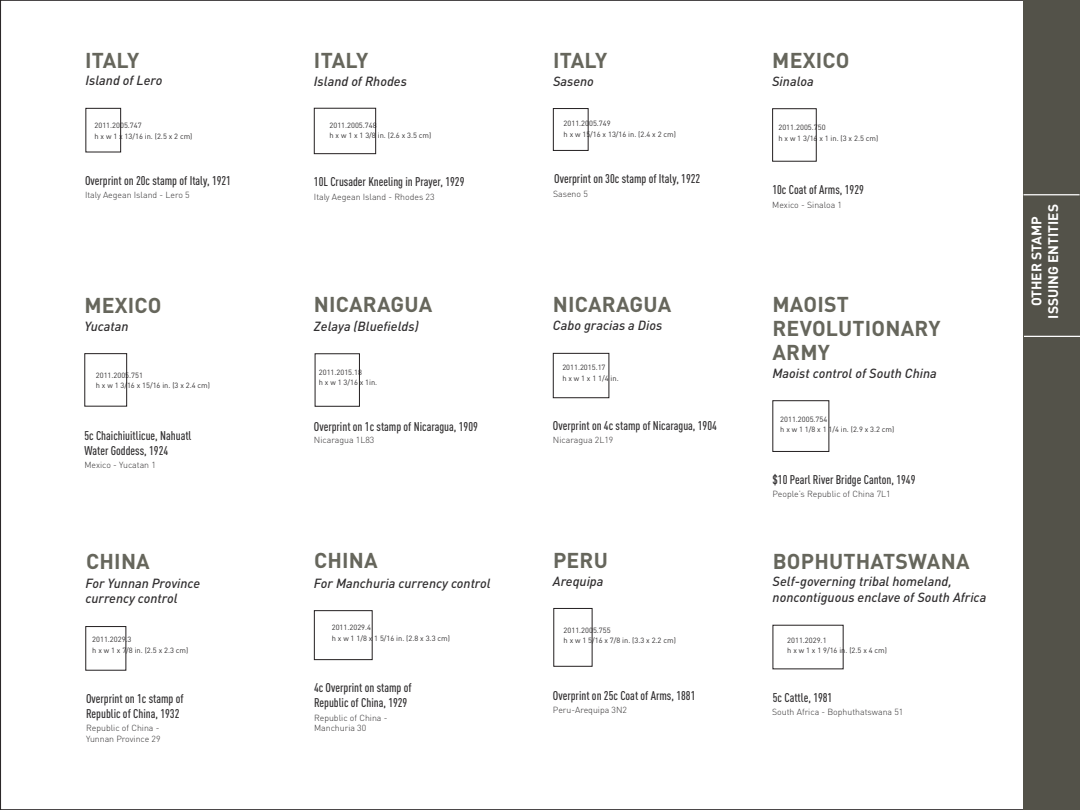
<style>
.page{position:relative;width:1080px;height:810px;background:#fff}
.page>*{position:absolute;margin:0;border:0;box-sizing:border-box;transform-origin:0 0}
.t1{font:700 21.25px/23.8px "DIN";letter-spacing:.01em;color:#66665c}
.t2{font:700 13.75px/16.5px "DIN";color:#fff;text-align:center}
.t3{font:italic 500 13.12px/15.8px "DIN";color:#312f30}
.t4{font:500 12.5px/15px "DIN Cond";color:#312f30}
.t5{font:300 8.75px/10.5px "DIN";color:#312f30}
.t6{font:7.5px "DIN";color:#312f30}
</style>
<div class="page">
<div style="left:1023px;top:0;width:57px;height:810px;background:#535249"></div>
<hr style="left:1024px;top:194px;width:56px;height:1px;background:#fff">
<hr style="left:1024px;top:336px;width:56px;height:1px;background:#fff">
<div style="left:84px;top:353px;width:43px;height:53px;border:1px solid #231f20"></div>
<div style="left:315px;top:353px;width:45px;height:54px;border:1px solid #231f20"></div>
<div style="left:553px;top:353px;width:56px;height:45px;border:1px solid #231f20"></div>
<div style="left:773px;top:400px;width:56px;height:52px;border:1px solid #231f20"></div>
<div style="left:85px;top:626px;width:41px;height:45px;border:1px solid #231f20"></div>
<div style="left:314px;top:610px;width:59px;height:50px;border:1px solid #231f20"></div>
<div style="left:553px;top:608px;width:39px;height:59px;border:1px solid #231f20"></div>
<div style="left:86px;top:108px;width:35px;height:44px;border:1px solid #231f20"></div>
<div style="left:314px;top:108px;width:62px;height:46px;border:1px solid #231f20"></div>
<div style="left:553px;top:108px;width:35px;height:43px;border:1px solid #231f20"></div>
<div style="left:772px;top:108px;width:45px;height:54px;border:1px solid #231f20"></div>
<p class="t1" style="left:85px;top:48px;width:56px">ITALY</p>
<p class="t3" style="left:86px;top:72px;width:78px">Island of Lero</p>
<p class="t1" style="left:314px;top:48px;width:56px">ITALY</p>
<p class="t3" style="left:314px;top:72px;width:94px">Island of Rhodes</p>
<p class="t1" style="left:553px;top:48px;width:56px">ITALY</p>
<p class="t3" style="left:553px;top:72px;width:42px">Saseno</p>
<p class="t1" style="left:772px;top:48px;width:79px">MEXICO</p>
<p class="t3" style="left:772px;top:72px;width:43px">Sinaloa</p>
<p class="t6" style="left:95px;top:121px;width:49px">2011.2005.747</p>
<p class="t6" style="left:95px;top:131px;width:99px">h x w 1 x 13/16 in. (2.5 x 2 cm)</p>
<p class="t6" style="left:330px;top:120px;width:49px">2011.2005.748</p>
<p class="t6" style="left:330px;top:131px;width:103px">h x w 1 x 1 3/8 in. (2.6 x 3.5 cm)</p>
<p class="t6" style="left:564px;top:119px;width:49px">2011.2005.749</p>
<p class="t6" style="left:564px;top:129px;width:114px">h x w 15/16 x 13/16 in. (2.4 x 2 cm)</p>
<p class="t6" style="left:778px;top:123px;width:49px">2011.2005.750</p>
<p class="t6" style="left:778px;top:133px;width:101px">h x w 1 3/16 x 1 in. (3 x 2.5 cm)</p>
<p class="t4" style="left:85px;top:173px;width:148px">Overprint on 20c stamp of Italy, 1921</p>
<p class="t5" style="left:85px;top:190px;width:106px">Italy Aegean Island - Lero 5</p>
<p class="t4" style="left:314px;top:174px;width:152px">10L Crusader Kneeling in Prayer, 1929</p>
<p class="t5" style="left:314px;top:191px;width:122px">Italy Aegean Island - Rhodes 23</p>
<p class="t4" style="left:554px;top:171px;width:148px">Overprint on 30c stamp of Italy, 1922</p>
<p class="t5" style="left:553px;top:189px;width:36px">Saseno 5</p>
<p class="t4" style="left:772px;top:182px;width:93px">10c Coat of Arms, 1929</p>
<p class="t5" style="left:772px;top:199px;width:71px">Mexico - Sinaloa 1</p>
<p class="t1" style="left:84px;top:292px;width:79px">MEXICO</p>
<p class="t3" style="left:84px;top:318px;width:46px">Yucatan</p>
<p class="t6" style="left:96px;top:370px;width:49px">2011.2005.751</p>
<p class="t6" style="left:96px;top:381px;width:116px">h x w 1 3/16 x 15/16 in. (3 x 2.4 cm)</p>
<p class="t1" style="left:314px;top:292px;width:120px">NICARAGUA</p>
<p class="t3" style="left:314px;top:318px;width:106px">Zelaya (Bluefields)</p>
<p class="t6" style="left:319px;top:367px;width:45px">2011.2015.18</p>
<p class="t6" style="left:319px;top:378px;width:60px">h x w 1 3/16 x 1in.</p>
<p class="t1" style="left:553px;top:291px;width:120px">NICARAGUA</p>
<p class="t3" style="left:553px;top:317px;width:111px">Cabo gracias a Dios</p>
<p class="t6" style="left:562px;top:363px;width:45px">2011.2015.17</p>
<p class="t6" style="left:562px;top:374px;width:58px">h x w 1 x 1 1/4 in.</p>
<p class="t1" style="left:773px;top:292px;width:170px">MAOIST<br>REVOLUTIONARY<br>ARMY</p>
<p class="t3" style="left:773px;top:365px;width:166px">Maoist control of South China</p>
<h2 class="t2" style="left:1028px;top:319px;width:116px;rotate:-90deg">OTHER STAMP<br>ISSUING ENTITIES</h2>
<p class="t4" style="left:84px;top:428px;width:109px">5c Chaichiuitlicue, Nahuatl<br>Water Goddess, 1924</p>
<p class="t4" style="left:314px;top:418px;width:165px">Overprint on 1c stamp of Nicaragua, 1909</p>
<p class="t5" style="left:314px;top:434px;width:62px">Nicaragua 1L83</p>
<p class="t4" style="left:553px;top:418px;width:165px">Overprint on 4c stamp of Nicaragua, 1904</p>
<p class="t5" style="left:553px;top:434px;width:62px">Nicaragua 2L19</p>
<p class="t6" style="left:780px;top:414px;width:49px">2011.2005.754</p>
<p class="t6" style="left:780px;top:425px;width:116px">h x w 1 1/8 x 1 1/4 in. (2.9 x 3.2 cm)</p>
<p class="t5" style="left:84px;top:459px;width:73px">Mexico - Yucatan 1</p>
<p class="t4" style="left:773px;top:472px;width:144px">$10 Pearl River Bridge Canton, 1949</p>
<p class="t5" style="left:773px;top:488px;width:120px">People’s Republic of China 7L1</p>
<p class="t1" style="left:86px;top:549px;width:65px">CHINA</p>
<p class="t3" style="left:85px;top:575px;width:116px">For Yunnan Province currency control</p>
<p class="t1" style="left:314px;top:548px;width:65px">CHINA</p>
<p class="t3" style="left:314px;top:574px;width:178px">For Manchuria currency control</p>
<p class="t1" style="left:553px;top:548px;width:56px">PERU</p>
<p class="t3" style="left:553px;top:573px;width:52px">Arequipa</p>
<p class="t1" style="left:773px;top:548px;width:198px">BOPHUTHATSWANA</p>
<p class="t3" style="left:773px;top:573px;width:215px">Self-governing tribal homeland, noncontiguous enclave of South Africa</p>
<p class="t6" style="left:92px;top:635px;width:41px">2011.2029.3</p>
<p class="t6" style="left:92px;top:646px;width:98px">h x w 1 x 7/8 in. (2.5 x 2.3 cm)</p>
<p class="t6" style="left:332px;top:623px;width:41px">2011.2029.4</p>
<p class="t6" style="left:332px;top:633px;width:120px">h x w 1 1/8 x 1 5/16 in. (2.8 x 3.3 cm)</p>
<p class="t6" style="left:564px;top:625px;width:49px">2011.2005.755</p>
<p class="t6" style="left:564px;top:636px;width:114px">h x w 1 5/16 x 7/8 in. (3.3 x 2.2 cm)</p>
<p class="t6" style="left:787px;top:635px;width:41px">2011.2029.1</p>
<p class="t6" style="left:787px;top:646px;width:101px">h x w 1 x 1 9/16 in. (2.5 x 4 cm)</p>
<p class="t4" style="left:86px;top:691px;width:99px">Overprint on 1c stamp of<br>Republic of China, 1932</p>
<p class="t5" style="left:86px;top:723px;width:76px">Republic of China -<br>Yunnan Province 29</p>
<p class="t4" style="left:314px;top:680px;width:99px">4c Overprint on stamp of<br>Republic of China, 1929</p>
<p class="t5" style="left:314px;top:712px;width:75px">Republic of China -<br>Manchuria 30</p>
<p class="t4" style="left:553px;top:688px;width:144px">Overprint on 25c Coat of Arms, 1881</p>
<p class="t5" style="left:553px;top:705px;width:76px">Peru-Arequipa 3N2</p>
<p class="t4" style="left:773px;top:690px;width:61px">5c Cattle, 1981</p>
<p class="t5" style="left:772px;top:707px;width:133px">South Africa - Bophuthatswana 51</p>
</div>
